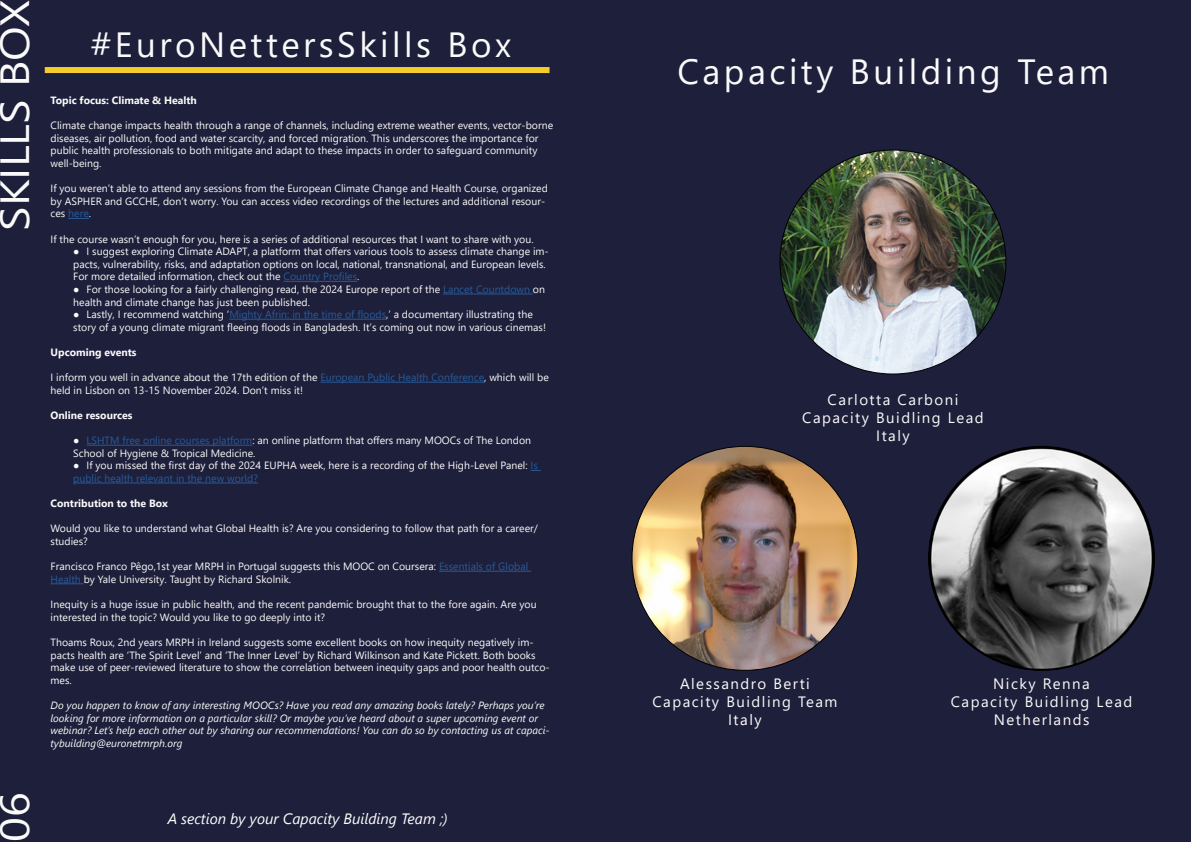
<style>
.page{position:relative;width:1191px;height:842px;background:#fff}
.page>*{position:absolute;margin:0;border:0;box-sizing:border-box;transform-origin:0 0}
.t1{font:40.8px "Segoe UI";color:#fbfafa;scale:1.13 1}
.t2{font:35px "Segoe UI";letter-spacing:.1em;color:#fbfafa}
.t3{font:15px/18px "Segoe UI";letter-spacing:.1em;color:#fbfafa;text-align:center}
.t4{font:italic 15px "Segoe UI";color:#fff}
.t5{font:10.5px/12.6px "Segoe UI";color:#fbfafa}
.t6{font:italic 10.5px/12.6px "Segoe UI";color:#fbfafa}
.t7{font:700 10.5px "Segoe UI";color:#fbfafa}
.s1{color:#275b9b}
.s2{color:#fbfafa}
</style>
<div class="page">
<div style="left:0;top:0;width:595px;height:842px;background:#1e1f3b"></div>
<svg style="left:68px;top:218px;width:21px;height:1px"></svg>
<hr style="left:283px;top:281px;width:74px;height:1px;background:#275b9b">
<hr style="left:443px;top:294px;width:90px;height:1px;background:#275b9b">
<hr style="left:229px;top:319px;width:157px;height:1px;background:#275b9b">
<hr style="left:320px;top:382px;width:164px;height:1px;background:#275b9b">
<hr style="left:87px;top:445px;width:165px;height:1px;background:#275b9b">
<hr style="left:73px;top:483px;width:185px;height:1px;background:#275b9b">
<hr style="left:439px;top:571px;width:92px;height:1px;background:#275b9b">
<hr style="left:51px;top:583px;width:33px;height:1px;background:#275b9b">
<div style="left:45px;top:67px;width:504px;height:6px;background:#f6cc2d"></div>
<div style="left:595px;top:0;width:595px;height:842px;background:#1e1f3b"></div>
<img style="left:781px;top:150px;width:225px;height:224px">
<img style="left:633px;top:446px;width:225px;height:224px">
<img style="left:928px;top:446px;width:226px;height:224px">
<h1 class="t1" style="left:-24px;top:231px;width:206px;rotate:-90deg">SKILLS BOX</h1>
<h1 class="t1" style="left:-24px;top:842px;width:45px;rotate:-90deg">06</h1>
<h2 class="t2" style="left:91px;top:12px;width:422px">#EuroNettersSkills Box</h2>
<p class="t7" style="left:51px;top:90px;width:148px">Topic focus: Climate &amp; Health</p>
<p class="t5" style="left:51px;top:118px;width:504px">Climate change impacts health through a range of channels, including extreme weather events, vector-borne diseases, air pollution, food and water scarcity, and forced migration. This underscores the importance for public health professionals to both mitigate and adapt to these impacts in order to safeguard community well-being.</p>
<p class="t5" style="left:51px;top:181px;width:499px">If you weren’t able to attend any sessions from the European Climate Change and Health Course, organized by ASPHER and GCCHE, don’t worry. You can access video recordings of the lectures and additional resour&shy;ces <span class="s1">here</span>.</p>
<p class="t5" style="left:51px;top:232px;width:484px">If the course wasn’t enough for you, here is a series of additional resources that I want to share with you.</p>
<p class="t5" style="left:73px;top:244px;width:477px">● I suggest exploring Climate ADAPT, a platform that offers various tools to assess climate change im&shy;pacts, vulnerability, risks, and adaptation options on local, national, transnational, and European levels.<br>For more detailed information, check out the <span class="s1">Country Profiles</span>.</p>
<p class="t5" style="left:73px;top:282px;width:473px">● For those looking for a fairly challenging read, the 2024 Europe report of the <span class="s1">Lancet Countdown</span> on health and climate change has just been published.</p>
<p class="t5" style="left:73px;top:307px;width:474px">● Lastly, I recommend watching ‘<span class="s1">Mighty Afrin: in the time of floods</span>,’ a documentary illustrating the story of a young climate migrant fleeing floods in Bangladesh. It’s coming out now in various cinemas!</p>
<p class="t7" style="left:51px;top:342px;width:87px">Upcoming events</p>
<p class="t5" style="left:51px;top:370px;width:500px">I inform you well in advance about the 17th edition of the <span class="s1">European Public Health Conference</span>, which will be held in Lisbon on 13-15 November 2024. Don’t miss it!</p>
<p class="t7" style="left:51px;top:405px;width:83px">Online resources</p>
<p class="t5" style="left:73px;top:433px;width:459px">● <span class="s1">LSHTM free online courses platform</span>: an online platform that offers many MOOCs of The London<br>School of Hygiene &amp; Tropical Medicine.</p>
<p class="t5" style="left:73px;top:458px;width:466px">● If you missed the first day of the 2024 EUPHA week, here is a recording of the High-Level Panel: <span class="s1">Is public health relevant in the new world?</span></p>
<p class="t7" style="left:51px;top:494px;width:119px">Contribution to the Box</p>
<p class="t5" style="left:51px;top:521px;width:489px">Would you like to understand what Global Health is? Are you considering to follow that path for a career/ studies?</p>
<p class="t5" style="left:51px;top:559px;width:479px">Francisco Franco Pêgo,1st year MRPH in Portugal suggests this MOOC on Coursera: <span class="s1">Essentials of Global<br>Health</span> by Yale University. Taught by Richard Skolnik.</p>
<p class="t5" style="left:51px;top:597px;width:487px">Inequity is a huge issue in public health, and the recent pandemic brought that to the fore again. Are you interested in the topic? Would you like to go deeply into it?</p>
<p class="t5" style="left:51px;top:635px;width:500px">Thoams Roux, 2nd years MRPH in Ireland suggests some excellent books on how inequity negatively im&shy;pacts health are ‘The Spirit Level’ and ‘The Inner Level’ by Richard Wilkinson and Kate Pickett. Both books make use of peer-reviewed literature to show the correlation between inequity gaps and poor health outco&shy;mes.</p>
<p class="t6" style="left:51px;top:697px;width:500px">Do you happen to know of any interesting MOOCs? Have you read any amazing books lately? Perhaps you’re looking for more information on a particular skill? Or maybe you’ve heard about a super upcoming event or webinar? Let’s help each other out by sharing our recommendations! You can do so by contacting us at capaci&shy;tybuilding@euronetmrph.org</p>
<h3 class="t4" style="left:168px;top:804px;width:282px">A section by your Capacity Building Team <span class="s2">;)</span></h3>
<h2 class="t2" style="left:677px;top:38px;width:433px">Capacity Building Team</h2>
<h3 class="t3" style="left:802px;top:389px;width:183px">Carlotta Carboni<br>Capacity Buidling Lead<br>Italy</h3>
<h3 class="t3" style="left:652px;top:673px;width:186px">Alessandro Berti<br>Capacity Buidling Team<br>Italy</h3>
<h3 class="t3" style="left:950px;top:673px;width:183px">Nicky Renna<br>Capacity Buidling Lead<br>Netherlands</h3>
</div>
